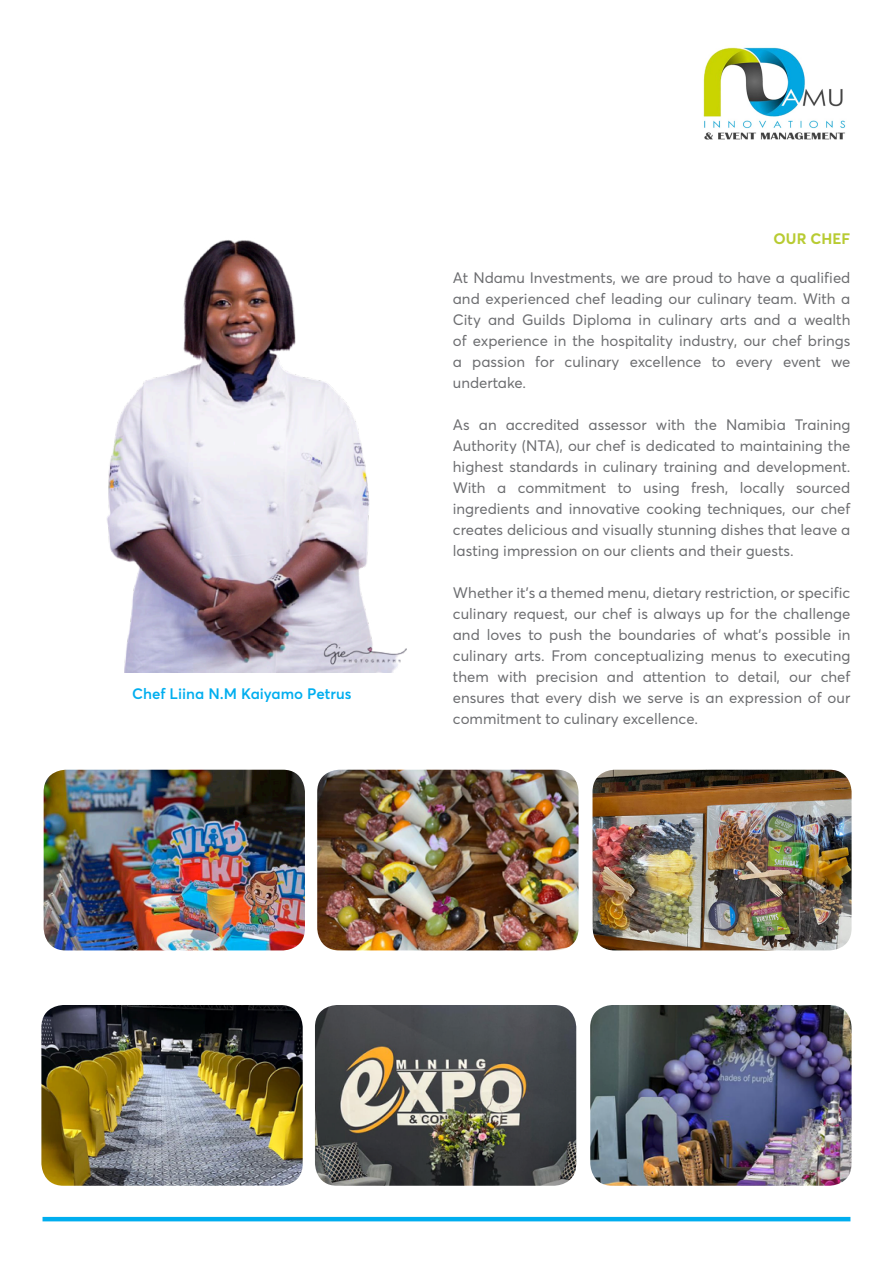
<style>
.page{position:relative;width:893px;height:1263px;background:#fff}
.page>*{position:absolute;margin:0;border:0;box-sizing:border-box;transform-origin:0 0}
.t1{font:15px/21px "Averta";color:#6c6d70;text-align:justify}
.t2{font:600 15px "Averta";color:#00aeef}
.t3{font:700 15px "Averta";letter-spacing:.005em;color:#b8cb32}
</style>
<div class="page">
<img style="left:703px;top:47px;width:143px;height:93px">
<hr style="left:43px;top:1217px;width:807px;height:4px;background:#00aeef">
<img style="left:107px;top:240px;width:300px;height:432px">
<img style="left:41px;top:1005px;width:262px;height:181px">
<img style="left:315px;top:1005px;width:261px;height:181px">
<img style="left:590px;top:1005px;width:262px;height:181px">
<img style="left:44px;top:770px;width:261px;height:180px">
<img style="left:317px;top:770px;width:261px;height:180px">
<img style="left:592px;top:770px;width:260px;height:180px">
<p class="t2" style="left:132px;top:684px;width:221px">Chef Liina N.M Kaiyamo Petrus</p>
<p class="t3" style="left:773px;top:229px;width:78px">OUR CHEF</p>
<p class="t1" style="left:453px;top:267px;width:399px">At Ndamu Investments, we are proud to have a qualified and experienced chef leading our culinary team. With a City and Guilds Diploma in culinary arts and a wealth of experience in the hospitality industry, our chef brings a passion for culinary excellence to every event we undertake.</p>
<p class="t1" style="left:453px;top:414px;width:399px">As an accredited assessor with the Namibia Training Authority (NTA), our chef is dedicated to maintaining the highest standards in culinary training and development.<br>With a commitment to using fresh, locally sourced ingredients and innovative cooking techniques, our chef creates delicious and visually stunning dishes that leave a lasting impression on our clients and their guests.</p>
<p class="t1" style="left:453px;top:582px;width:399px">Whether it’s a themed menu, dietary restriction, or specific culinary request, our chef is always up for the challenge and loves to push the boundaries of what’s possible in culinary arts. From conceptualizing menus to executing them with precision and attention to detail, our chef ensures that every dish we serve is an expression of our commitment to culinary excellence.</p>
</div>
